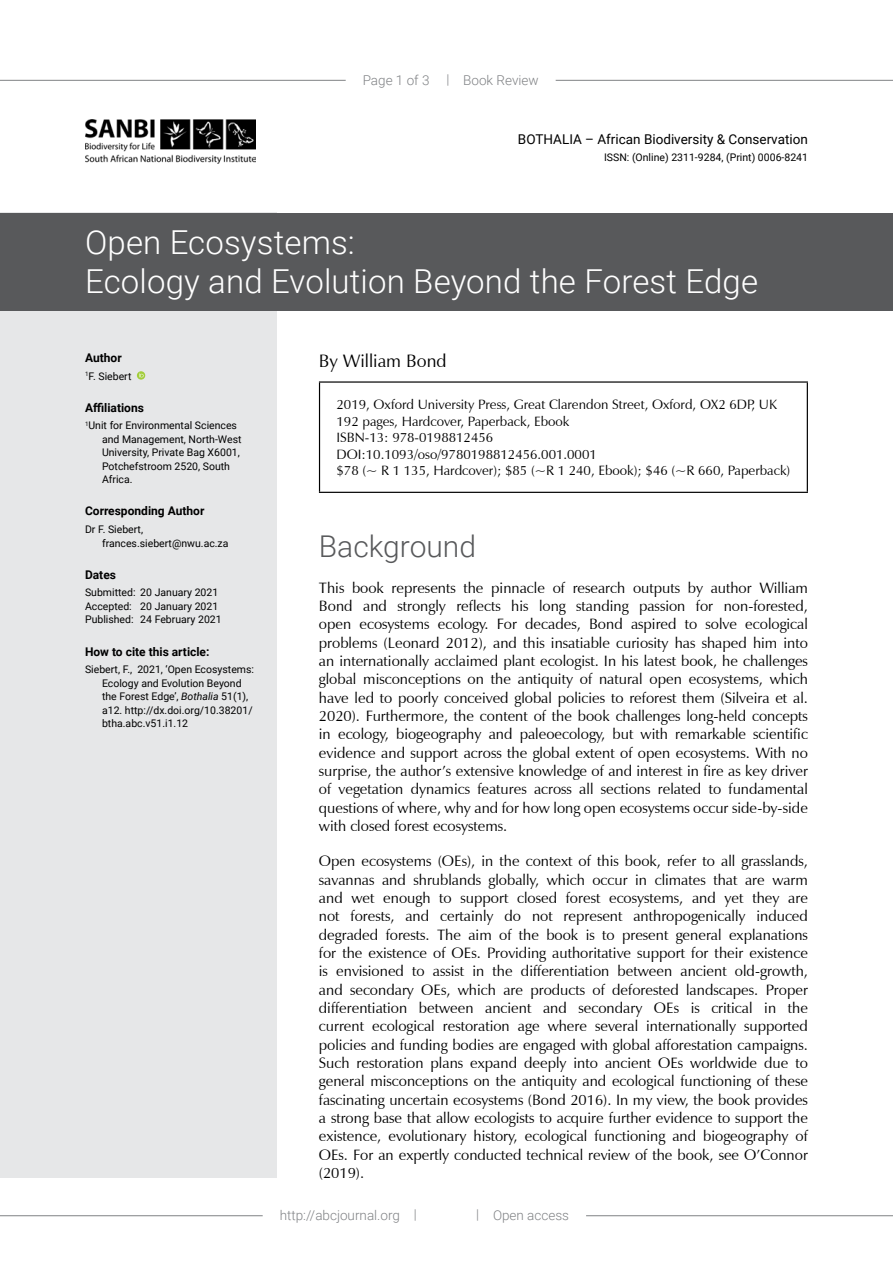
<style>
.page{position:relative;width:893px;height:1263px;background:#fff}
.page>*{position:absolute;margin:0;border:0;box-sizing:border-box;transform-origin:0 0}
.EF_article_heading{font:300 33px/39px "Roboto";letter-spacing:.005em;color:#fff}
.EF_heading_01{font:300 30px "Roboto";color:#58595b}
.EF_Book_review_AUTHO{font:18px "Zapf Humanist 601 BT";color:#000}
.EF_Paragraph_text{font:15px/18.3px "Zapf Humanist 601 BT";color:#000;text-align:justify}
.EF_Block_text{font:13.5px "Zapf Humanist 601 BT";color:#000}
.EF_footer_LEFT{font:300 13.5px "Roboto";color:#808285}
.t1{font:13.5px "Roboto";color:#000}
.EF_side_bar_heading{font:700 12px "Roboto";color:#000}
.EF_side_bar_info{font:10.5px/13.5px "Roboto";color:#000}
.EF_side_bar_info_Aut{font:10.5px "Roboto";color:#000}
.s1{font-style:italic}
</style>
<div class="page">
<img style="left:85px;top:119px;width:170px;height:45px">
<hr style="left:0;top:1215px;width:893px;height:1px;background:#808285">
<div style="left:459px;top:1212px;width:127px;height:7px;background:#fff"></div>
<div style="left:417px;top:1186px;width:59px;height:34px;background:#fff"></div>
<div style="left:263px;top:1212px;width:171px;height:7px;background:#fff"></div>
<hr style="left:0;top:80px;width:893px;height:1px;background:#808285">
<div style="left:0;top:213px;width:276px;height:965px;background:#e6e7e8"></div>
<svg style="left:137px;top:371px;width:8px;height:9px"></svg>
<svg style="left:139px;top:373px;width:5px;height:4px"></svg>
<div style="left:346px;top:77px;width:100px;height:7px;background:#fff"></div>
<div style="left:429px;top:77px;width:127px;height:7px;background:#fff"></div>
<div style="left:0;top:213px;width:893px;height:97px;background:#58595b"></div>
<hr style="left:319px;top:381px;width:489px;height:2px;background:#000">
<hr style="left:319px;top:383px;width:1px;height:109px;background:#000">
<hr style="left:807px;top:383px;width:1px;height:109px;background:#000">
<hr style="left:319px;top:492px;width:489px;height:1px;background:#000">
<p class="EF_footer_LEFT" style="left:363px;top:71px;width:68px">Page 1 of 3</p>
<p class="EF_footer_LEFT" style="left:446px;top:71px;width:94px">| Book Review</p>
<p class="t1" style="left:518px;top:130px;width:291px">BOTHALIA – African Biodiversity &amp; Conservation</p>
<p class="EF_side_bar_info" style="left:604px;top:150px;width:205px">ISSN: (Online) 2311-9284, (Print) 0006-8241</p>
<p class="EF_article_heading" style="left:85px;top:222px;width:674px">Open Ecosystems:<br>Ecology and Evolution Beyond the Forest Edge</p>
<p class="EF_side_bar_heading" style="left:85px;top:349px;width:38px">Author</p>
<p class="EF_side_bar_info_Aut" style="left:85px;top:369px;width:48px"><sup>1</sup>F. Siebert</p>
<p class="EF_side_bar_heading" style="left:85px;top:399px;width:60px">Affiliations</p>
<p class="EF_side_bar_info" style="left:102px;top:419px;width:141px;text-indent:-17px"><sup>1</sup>Unit for Environmental Sciences and Management, North-West<br>University, Private Bag X6001,<br>Potchefstroom 2520, South<br>Africa.</p>
<p class="EF_side_bar_heading" style="left:85px;top:503px;width:121px">Corresponding Author</p>
<p class="EF_side_bar_info" style="left:102px;top:522px;width:128px;text-indent:-17px">Dr F. Siebert, frances.siebert@nwu.ac.za</p>
<p class="EF_side_bar_heading" style="left:85px;top:566px;width:32px">Dates</p>
<p class="EF_side_bar_info" style="left:85px;top:586px;width:135px">Submitted: 20 January 2021</p>
<p class="EF_side_bar_info" style="left:85px;top:599px;width:135px">Accepted: 20 January 2021</p>
<p class="EF_side_bar_info" style="left:85px;top:613px;width:138px">Published: 24 February 2021</p>
<p class="EF_side_bar_heading" style="left:85px;top:643px;width:126px">How to cite this article:</p>
<p class="EF_side_bar_info" style="left:102px;top:662px;width:154px;text-indent:-17px">Siebert, F., 2021, ‘Open Ecosystems:<br>Ecology and Evolution Beyond the Forest Edge’, <span class="s1">Bothalia</span> 51(1), a12. http://dx.doi.org/10.38201/ btha.abc.v51.i1.12</p>
<p class="EF_Book_review_AUTHO" style="left:319px;top:349px;width:129px">By William Bond</p>
<p class="EF_Block_text" style="left:337px;top:396px;width:442px">2019, Oxford University Press, Great Clarendon Street, Oxford, OX2 6DP, UK</p>
<p class="EF_Block_text" style="left:337px;top:413px;width:234px">192 pages, Hardcover, Paperback, Ebook</p>
<p class="EF_Block_text" style="left:337px;top:429px;width:158px">ISBN-13: 978-0198812456</p>
<p class="EF_Block_text" style="left:337px;top:446px;width:262px">DOI:10.1093/oso/9780198812456.001.0001</p>
<p class="EF_Block_text" style="left:337px;top:462px;width:455px">$78 (~ R 1 135, Hardcover); $85 (~R 1 240, Ebook); $46 (~R 660, Paperback)</p>
<p class="EF_heading_01" style="left:319px;top:526px;width:159px">Background</p>
<p class="EF_Paragraph_text" style="left:319px;top:578px;width:491px">This book represents the pinnacle of research outputs by author William Bond and strongly reflects his long standing passion for non-forested, open ecosystems ecology. For decades, Bond aspired to solve ecological problems (Leonard 2012), and this insatiable curiosity has shaped him into an internationally acclaimed plant ecologist. In his latest book, he challenges global misconceptions on the antiquity of natural open ecosystems, which have led to poorly conceived global policies to reforest them (Silveira et al.<br>2020). Furthermore, the content of the book challenges long-held concepts in ecology, biogeography and paleoecology, but with remarkable scientific evidence and support across the global extent of open ecosystems. With no surprise, the author’s extensive knowledge of and interest in fire as key driver of vegetation dynamics features across all sections related to fundamental questions of where, why and for how long open ecosystems occur side-by-side with closed forest ecosystems.</p>
<p class="EF_Paragraph_text" style="left:319px;top:852px;width:491px">Open ecosystems (OEs), in the context of this book, refer to all grasslands, savannas and shrublands globally, which occur in climates that are warm and wet enough to support closed forest ecosystems, and yet they are not forests, and certainly do not represent anthropogenically induced degraded forests. The aim of the book is to present general explanations for the existence of OEs. Providing authoritative support for their existence is envisioned to assist in the differentiation between ancient old-growth, and secondary OEs, which are products of deforested landscapes. Proper differentiation between ancient and secondary OEs is critical in the current ecological restoration age where several internationally supported policies and funding bodies are engaged with global afforestation campaigns.<br>Such restoration plans expand deeply into ancient OEs worldwide due to general misconceptions on the antiquity and ecological functioning of these fascinating uncertain ecosystems (Bond 2016). In my view, the book provides a strong base that allow ecologists to acquire further evidence to support the existence, evolutionary history, ecological functioning and biogeography of OEs. For an expertly conducted technical review of the book, see O’Connor (2019).</p>
<p class="EF_footer_LEFT" style="left:280px;top:1206px;width:139px">http://abcjournal.org |</p>
<p class="EF_footer_LEFT" style="left:476px;top:1206px;width:94px">| Open access</p>
</div>
